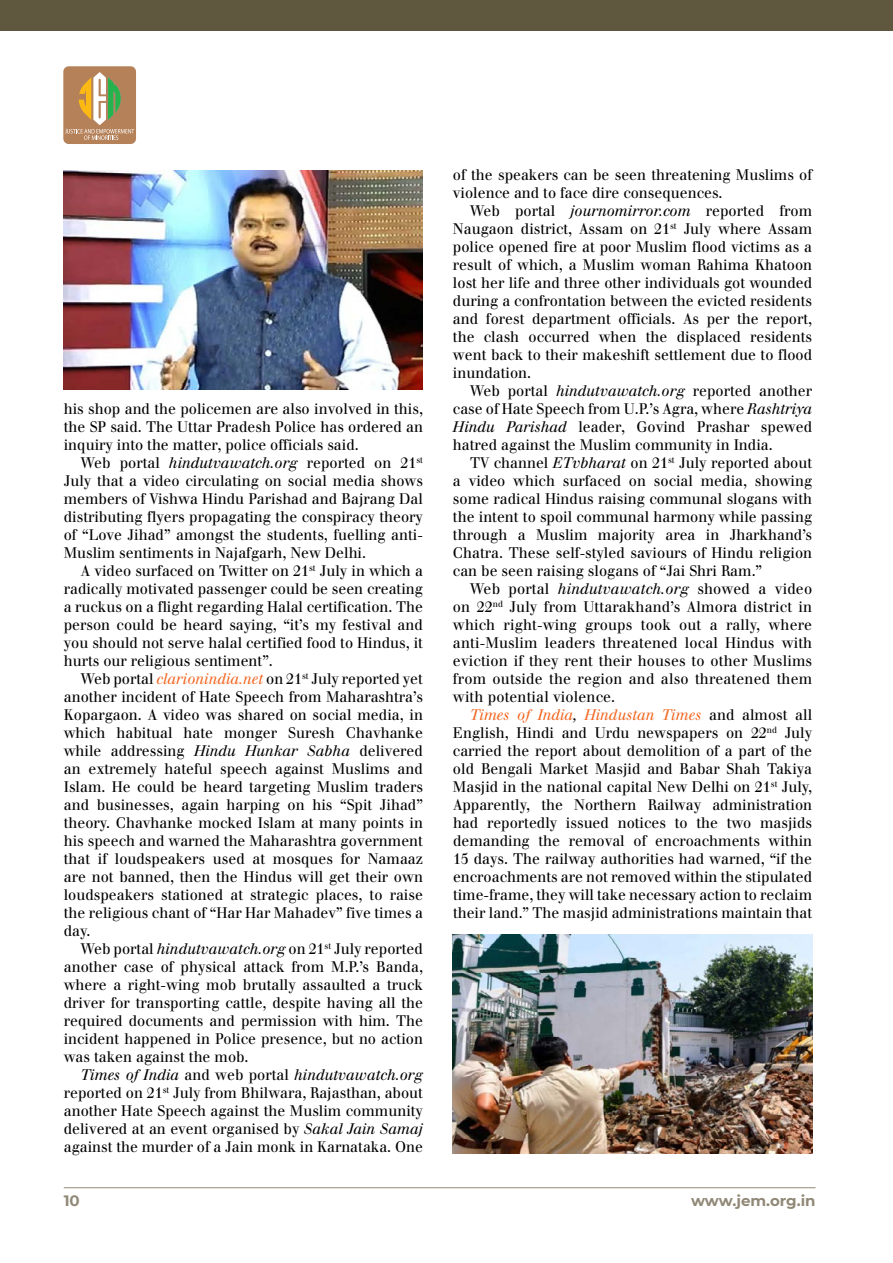
<style>
.page{position:relative;width:893px;height:1263px;background:#fff}
.page>*{position:absolute;margin:0;border:0;box-sizing:border-box;transform-origin:0 0}
.t1{font:15px/18px "Justus";color:#000;text-align:justify;scale:.95 1}
.t2{font:15px "Justus Italic Oldstyle";color:#000;scale:.95 1}
.t3{font:15px "Justus Italic Oldstyle";color:#f26722;scale:.95 1}
.t4{font:700 15px "Montserrat";color:#918977}
.s1{font-family:"Justus Italic Oldstyle"}
.s2{font-family:"Justus Italic Oldstyle";color:#f26722}
.s3{font-family:"Justus"}
.s4{color:#000}
.s5{font-family:"Justus";color:#000}
</style>
<div class="page">
<hr style="left:64px;top:1187px;width:752px;height:1px;background:#918977">
<div style="left:0;top:0;width:893px;height:30px;background:#5f583f"></div>
<div style="left:63px;top:66px;width:73px;height:78px;background:#b58159;border-radius:5px"></div>
<svg style="left:65px;top:72px;width:69px;height:68px"></svg>
<img style="left:64px;top:170px;width:359px;height:219px">
<img style="left:453px;top:934px;width:359px;height:220px">
<p class="t1" style="left:64px;top:400px;width:380px">his shop and the policemen are also involved in this, the SP said. The Uttar Pradesh Police has ordered an inquiry into the matter, police officials said.</p>
<p class="t1" style="left:64px;top:454px;width:380px;text-indent:17px">Web portal <span class="s1">hindutvawatch.org</span> reported on 21<sup>st </sup>July that a video circulating on social media shows members of Vishwa Hindu Parishad and Bajrang Dal distributing flyers propagating the conspiracy theory of “Love Jihad” amongst the students, fuelling anti-Muslim sentiments in Najafgarh, New Delhi.</p>
<p class="t1" style="left:64px;top:562px;width:380px;text-indent:17px">A video surfaced on Twitter on 21<sup>st</sup> July in which a radically motivated passenger could be seen creating a ruckus on a flight regarding Halal certification. The person could be heard saying, “it’s my festival and you should not serve halal certified food to Hindus, it hurts our religious sentiment”.</p>
<p class="t1" style="left:64px;top:670px;width:380px;text-indent:17px">Web portal <span class="s2">clarionindia.net</span> on 21<sup>st</sup> July reported yet another incident of Hate Speech from Maharashtra’s Kopargaon. A video was shared on social media, in which habitual hate monger Suresh Chavhanke while addressing <span class="s1">Hindu Hunkar Sabha</span> delivered an extremely hateful speech against Muslims and Islam. He could be heard targeting Muslim traders and businesses, again harping on his “Spit Jihad” theory. Chavhanke mocked Islam at many points in his speech and warned the Maharashtra government that if loudspeakers used at mosques for Namaaz are not banned, then the Hindus will get their own loudspeakers stationed at strategic places, to raise the religious chant of “Har Har Mahadev” five times a day.</p>
<p class="t1" style="left:64px;top:940px;width:380px;text-indent:17px">Web portal <span class="s1">hindutvawatch.org</span> on 21<sup>st</sup> July reported another case of physical attack from M.P.’s Banda, where a right-wing mob brutally assaulted a truck driver for transporting cattle, despite having all the required documents and permission with him. The incident happened in Police presence, but no action was taken against the mob.</p>
<p class="t2" style="left:81px;top:1066px;width:362px">Times of India <span class="s3">and web portal</span> hindutvawatch.org</p>
<p class="t1" style="left:64px;top:1084px;width:380px">reported on 21<sup>st</sup> July from Bhilwara, Rajasthan, about another Hate Speech against the Muslim community delivered at an event organised by <span class="s1">Sakal Jain Samaj </span>against the murder of a Jain monk in Karnataka. One</p>
<p class="t1" style="left:453px;top:166px;width:380px">of the speakers can be seen threatening Muslims of violence and to face dire consequences.</p>
<p class="t1" style="left:453px;top:202px;width:380px;text-indent:17px">Web portal <span class="s1">journomirror.com</span> reported from Naugaon district, Assam on 21<sup>st</sup> July where Assam police opened fire at poor Muslim flood victims as a result of which, a Muslim woman Rahima Khatoon lost her life and three other individuals got wounded during a confrontation between the evicted residents and forest department officials. As per the report, the clash occurred when the displaced residents went back to their makeshift settlement due to flood inundation.</p>
<p class="t1" style="left:453px;top:382px;width:380px;text-indent:17px">Web portal <span class="s1">hindutvawatch.org</span> reported another case of Hate Speech from U.P.’s Agra, where <span class="s1">Rashtriya Hindu Parishad</span> leader, Govind Prashar spewed hatred against the Muslim community in India.</p>
<p class="t1" style="left:453px;top:454px;width:380px;text-indent:17px">TV channel <span class="s1">ETvbharat</span> on 21<sup>st</sup> July reported about a video which surfaced on social media, showing some radical Hindus raising communal slogans with the intent to spoil communal harmony while passing through a Muslim majority area in Jharkhand’s Chatra. These self-styled saviours of Hindu religion can be seen raising slogans of “Jai Shri Ram.”</p>
<p class="t1" style="left:453px;top:580px;width:380px;text-indent:17px">Web portal <span class="s1">hindutvawatch.org</span> showed a video on 22<sup>nd</sup> July from Uttarakhand’s Almora district in which right-wing groups took out a rally, where anti-Muslim leaders threatened local Hindus with eviction if they rent their houses to other Muslims from outside the region and also threatened them with potential violence.</p>
<p class="t3" style="left:470px;top:706px;width:362px">Times of India<span class="s4">,</span> Hindustan Times <span class="s5">and almost all</span></p>
<p class="t1" style="left:453px;top:724px;width:380px">English, Hindi and Urdu newspapers on 22<sup>nd</sup> July carried the report about demolition of a part of the old Bengali Market Masjid and Babar Shah Takiya Masjid in the national capital New Delhi on 21<sup>st</sup> July, Apparently, the Northern Railway administration had reportedly issued notices to the two masjids demanding the removal of encroachments within 15 days. The railway authorities had warned, “if the encroachments are not removed within the stipulated time-frame, they will take necessary action to reclaim their land.” The masjid administrations maintain that</p>
<p class="t4" style="left:64px;top:1190px;width:18px">10</p>
<p class="t4" style="left:691px;top:1190px;width:126px">www.jem.org.in</p>
</div>
